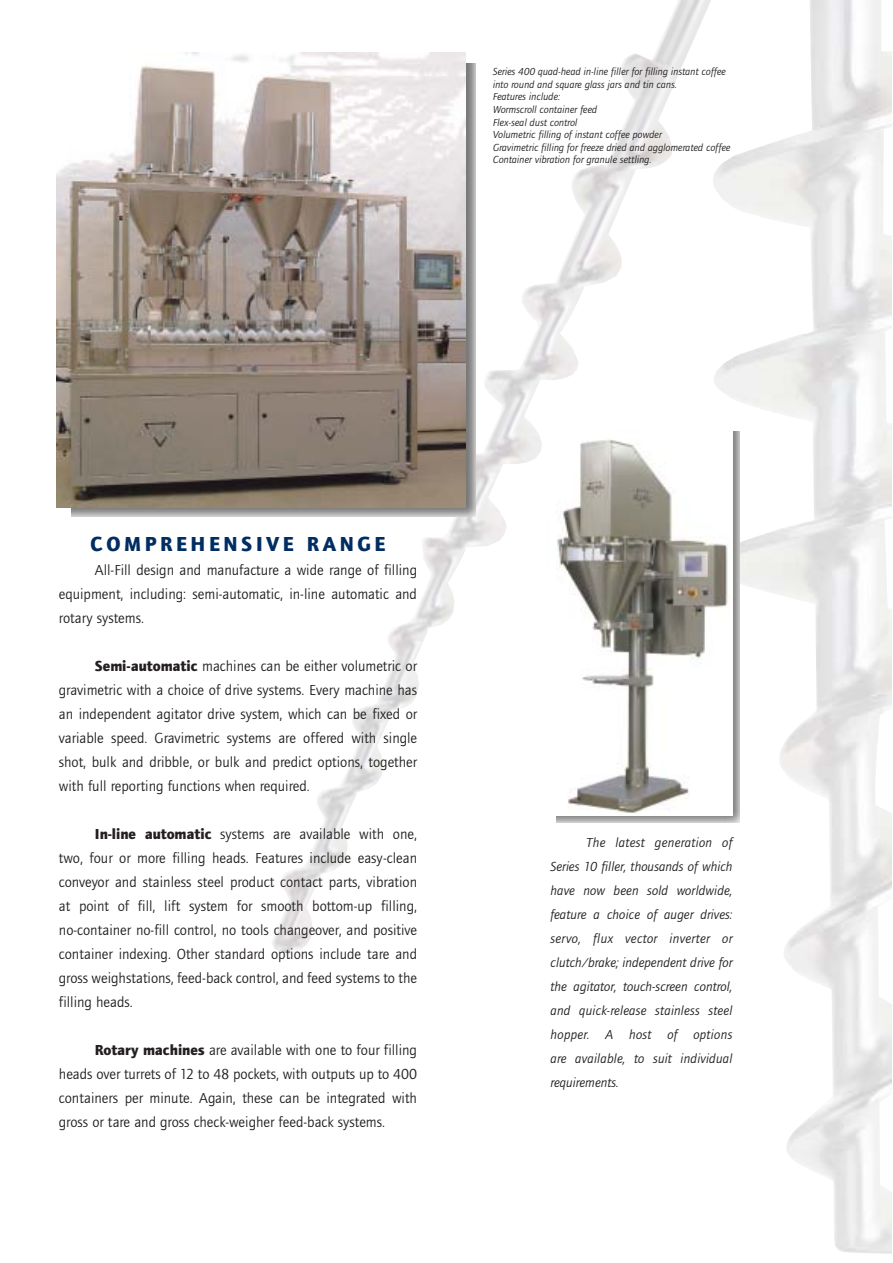
<style>
.page{position:relative;width:893px;height:1263px;background:#fff}
.page>*{position:absolute;margin:0;border:0;box-sizing:border-box;transform-origin:0 0}
.t1{font:700 21px "Foundry Journal";letter-spacing:.175em;color:#002d62}
.t2{font:15px/24px "Foundry Journal";color:#231f1f;text-align:justify}
.t3{font:italic 13.5px/24px "Foundry Journal";letter-spacing:.01em;color:#231f1f;text-align:justify}
.t4{font:italic 10.5px/12.6px "Foundry Journal";color:#231f1f}
.s1{font-weight:700}
</style>
<div class="page">
<img style="left:731px;top:431px;width:8px;height:392px">
<img style="left:271px;top:0;width:460px;height:954px">
<img style="left:546px;top:427px;width:186px;height:388px">
<img style="left:72px;top:64px;width:403px;height:452px">
<img style="left:57px;top:53px;width:408px;height:454px">
<p class="t4" style="left:492px;top:67px;width:239px">Series 400 quad-head in-line filler for filling instant coffee into round and square glass jars and tin cans.<br>Features include:<br>Wormscroll container feed<br>Flex-seal dust control<br>Volumetric filling of instant coffee powder<br>Gravimetric filling for freeze dried and agglomerated coffee Container vibration for granule settling.</p>
<h1 class="t1" style="left:91px;top:534px;width:296px">COMPREHENSIVE RANGE</h1>
<p class="t2" style="left:59px;top:559px;width:359px;text-indent:36px">All-Fill design and manufacture a wide range of filling equipment, including: semi-automatic, in-line automatic and rotary systems.</p>
<p class="t2" style="left:59px;top:655px;width:359px;text-indent:36px"><span class="s1">Semi-automatic</span> machines can be either volumetric or gravimetric with a choice of drive systems. Every machine has an independent agitator drive system, which can be fixed or variable speed. Gravimetric systems are offered with single shot, bulk and dribble, or bulk and predict options, together with full reporting functions when required.</p>
<p class="t2" style="left:59px;top:823px;width:360px;text-indent:36px"><span class="s1">In-line automatic</span> systems are available with one, two, four or more filling heads. Features include easy-clean conveyor and stainless steel product contact parts, vibration at point of fill, lift system for smooth bottom-up filling, no-container no-fill control, no tools changeover, and positive container indexing. Other standard options include tare and gross weighstations, feed-back control, and feed systems to the filling heads.</p>
<p class="t2" style="left:59px;top:1039px;width:360px;text-indent:36px"><span class="s1">Rotary machines</span> are available with one to four filling heads over turrets of 12 to 48 pockets, with outputs up to 400 containers per minute. Again, these can be integrated with gross or tare and gross check-weigher feed-back systems.</p>
<p class="t3" style="left:550px;top:831px;width:183px;text-indent:36px">The latest generation of Series 10 filler, thousands of which have now been sold worldwide, feature a choice of auger drives: servo, flux vector inverter or clutch/brake; independent drive for the agitator, touch-screen control, and quick-release stainless steel hopper. A host of options are available, to suit individual requirements.</p>
</div>
